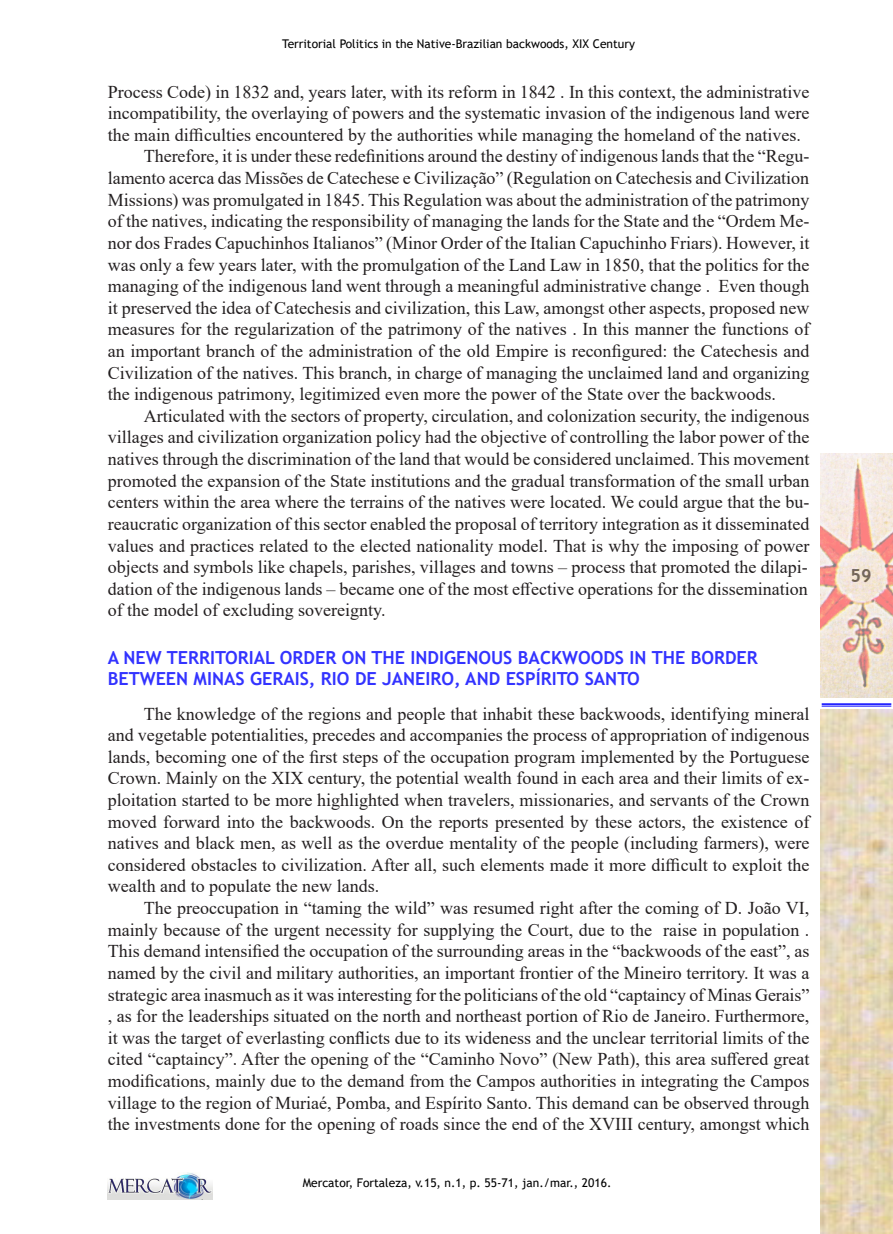
<style>
.page{position:relative;width:893px;height:1234px;background:#fff}
.page>*{position:absolute;margin:0;border:0;box-sizing:border-box;transform-origin:0 0}
.t1{font:18px/21.6px "Times New Roman";color:#231f20;text-align:justify}
.SUBTÍTULO_1{font:700 18px/21.6px "Trebuchet MS";color:#33f}
.t2{font:700 18px "Trebuchet MS";color:#000}
.t3{font:12px "Trebuchet MS";color:#000}
</style>
<div class="page">
<img style="left:108px;top:1172px;width:105px;height:27px">
<img style="left:821px;top:453px;width:72px;height:244px">
<hr style="left:822px;top:703px;width:69px;height:1px;background:#00f">
<hr style="left:822px;top:705px;width:69px;height:1px;background:#00f">
<img style="left:821px;top:709px;width:72px;height:524px">
<p class="t3" style="left:282px;top:36px;width:354px">Territorial Politics in the Native-Brazilian backwoods, XIX Century</p>
<p class="t1" style="left:108px;top:80px;width:703px">Process Code) in 1832 and, years later, with its reform in 1842 . In this context, the administrative incompatibility, the overlaying of powers and the systematic invasion of the indigenous land were the main difficulties encountered by the authorities while managing the homeland of the natives.</p>
<p class="t1" style="left:108px;top:145px;width:703px;text-indent:36px">Therefore, it is under these redefinitions around the destiny of indigenous lands that the “Regu&shy;lamento acerca das Missões de Catechese e Civilização” (Regulation on Catechesis and Civilization Missions) was promulgated in 1845. This Regulation was about the administration of the patrimony of the natives, indicating the responsibility of managing the lands for the State and the “Ordem Me&shy;nor dos Frades Capuchinhos Italianos” (Minor Order of the Italian Capuchinho Friars). However, it was only a few years later, with the promulgation of the Land Law in 1850, that the politics for the managing of the indigenous land went through a meaningful administrative change . Even though it preserved the idea of Catechesis and civilization, this Law, amongst other aspects, proposed new measures for the regularization of the patrimony of the natives . In this manner the functions of an important branch of the administration of the old Empire is reconfigured: the Catechesis and Civilization of the natives. This branch, in charge of managing the unclaimed land and organizing the indigenous patrimony, legitimized even more the power of the State over the backwoods.</p>
<p class="t1" style="left:108px;top:404px;width:703px;text-indent:36px">Articulated with the sectors of property, circulation, and colonization security, the indigenous villages and civilization organization policy had the objective of controlling the labor power of the natives through the discrimination of the land that would be considered unclaimed. This movement promoted the expansion of the State institutions and the gradual transformation of the small urban centers within the area where the terrains of the natives were located. We could argue that the bu&shy;reaucratic organization of this sector enabled the proposal of territory integration as it disseminated values and practices related to the elected nationality model. That is why the imposing of power objects and symbols like chapels, parishes, villages and towns – process that promoted the dilapi&shy;dation of the indigenous lands – became one of the most effective operations for the dissemination of the model of excluding sovereignty.</p>
<p class="SUBTÍTULO_1" style="left:108px;top:646px;width:652px">A NEW TERRITORIAL ORDER ON THE INDIGENOUS BACKWOODS IN THE BORDER<br>BETWEEN MINAS GERAIS, RIO DE JANEIRO, AND ESPÍRITO SANTO</p>
<p class="t1" style="left:108px;top:702px;width:703px;text-indent:36px">The knowledge of the regions and people that inhabit these backwoods, identifying mineral and vegetable potentialities, precedes and accompanies the process of appropriation of indigenous lands, becoming one of the first steps of the occupation program implemented by the Portuguese Crown. Mainly on the XIX century, the potential wealth found in each area and their limits of ex&shy;ploitation started to be more highlighted when travelers, missionaries, and servants of the Crown moved forward into the backwoods. On the reports presented by these actors, the existence of natives and black men, as well as the overdue mentality of the people (including farmers), were considered obstacles to civilization. After all, such elements made it more difficult to exploit the wealth and to populate the new lands.</p>
<p class="t1" style="left:108px;top:896px;width:703px;text-indent:36px">The preoccupation in “taming the wild” was resumed right after the coming of D. João VI, mainly because of the urgent necessity for supplying the Court, due to the raise in population .<br>This demand intensified the occupation of the surrounding areas in the “backwoods of the east”, as named by the civil and military authorities, an important frontier of the Mineiro territory. It was a strategic area inasmuch as it was interesting for the politicians of the old “captaincy of Minas Gerais” , as for the leaderships situated on the north and northeast portion of Rio de Janeiro. Furthermore, it was the target of everlasting conflicts due to its wideness and the unclear territorial limits of the cited “captaincy”. After the opening of the “Caminho Novo” (New Path), this area suffered great modifications, mainly due to the demand from the Campos authorities in integrating the Campos village to the region of Muriaé, Pomba, and Espírito Santo. This demand can be observed through the investments done for the opening of roads since the end of the XVIII century, amongst which</p>
<p class="t3" style="left:303px;top:1174px;width:310px">Mercator, Fortaleza, v.15, n.1, p. 55-71, jan./mar., 2016.</p>
<p class="t2" style="left:851px;top:564px;width:23px">59</p>
</div>
